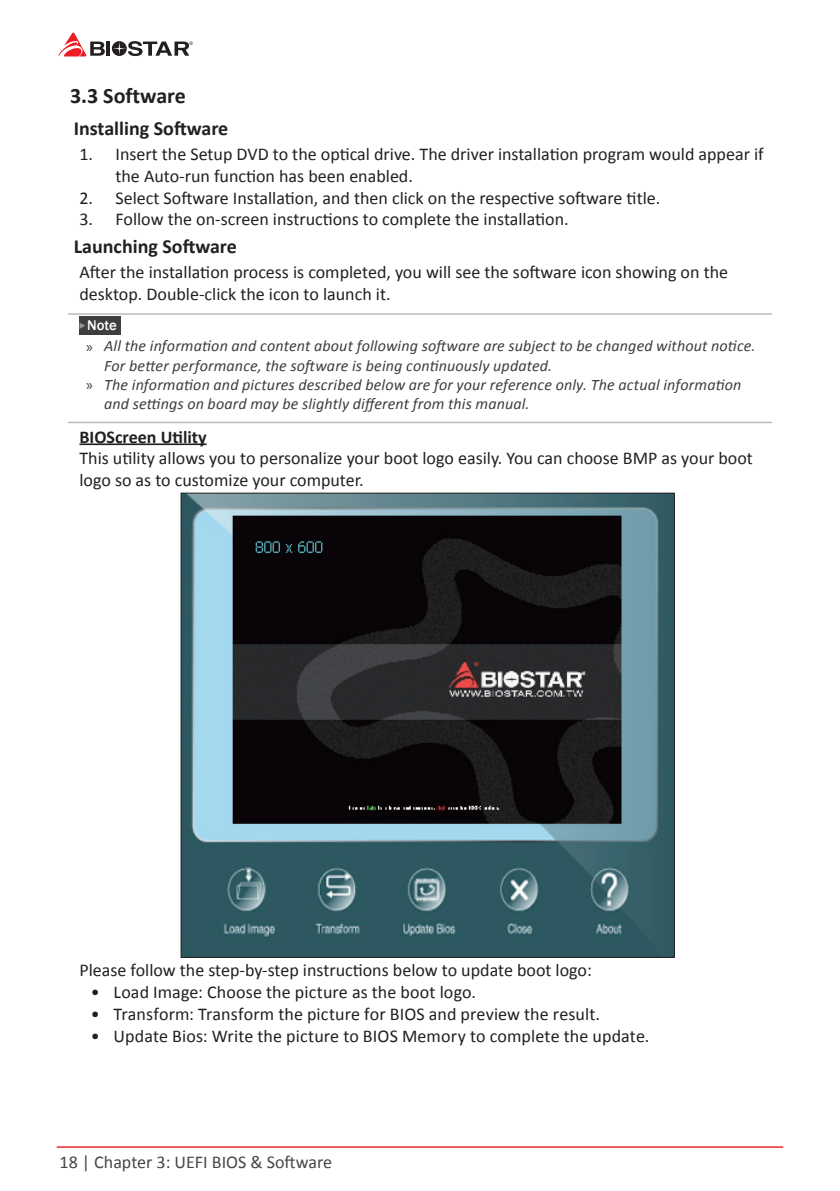
<style>
.page{position:relative;width:840px;height:1191px;background:#fff}
.page>*{position:absolute;margin:0;border:0;box-sizing:border-box;transform-origin:0 0}
.t1{font:700 22px "Calibri";color:#231f20}
.t2{font:700 20px "Calibri";color:#231f20}
.t3{font:18px/21.6px "Calibri";color:#231f20}
.t4{font:18px "Calibri";color:#464748}
.t5{font:700 18px "Calibri";color:#231f20}
.t6{font:italic 16px "Calibri";letter-spacing:.01em;color:#3e3e3f}
.t7{font:500 14.4px "Franklin Gothic";color:#fff}
.s1{font-family:"Myriad Pro";font-style:normal}
</style>
<div class="page">
<hr style="left:57px;top:1146px;width:725px;height:1px;background:#ee1d23">
<svg style="left:58px;top:32px;width:47px;height:24px"></svg>
<hr style="left:106px;top:42px;width:4px;height:14px;background:#231f20">
<svg style="left:112px;top:41px;width:81px;height:15px"></svg>
<hr style="left:68px;top:313px;width:703px;height:2px;background:#b7b8ba">
<hr style="left:68px;top:422px;width:703px;height:1px;background:#b7b8ba">
<hr style="left:79px;top:443px;width:127px;height:2px;background:#231f20">
<div style="left:79px;top:317px;width:42px;height:18px;background:#3e3e3f"></div>
<svg style="left:79px;top:322px;width:6px;height:7px"></svg>
<img style="left:183px;top:495px;width:489px;height:460px">
<p class="t1" style="left:70px;top:82px;width:117px">3.3 Software</p>
<p class="t2" style="left:74px;top:116px;width:156px">Installing Software</p>
<p class="t3" style="left:115px;top:144px;width:649px;text-indent:-36px">1. Insert the Setup DVD to the optical drive. The driver installation program would appear if the Auto-run function has been enabled.</p>
<p class="t3" style="left:79px;top:187px;width:582px">2. Select Software Installation, and then click on the respective software title.</p>
<p class="t3" style="left:79px;top:208px;width:490px">3. Follow the on-screen instructions to complete the installation.</p>
<p class="t2" style="left:74px;top:233px;width:164px">Launching Software</p>
<p class="t3" style="left:79px;top:261px;width:649px">After the installation process is completed, you will see the software icon showing on the desktop. Double-click the icon to launch it.</p>
<p class="t7" style="left:87px;top:316px;width:31px">Note</p>
<p class="t6" style="left:86px;top:335px;width:670px"><span class="s1">»</span> All the information and content about following software are subject to be changed without notice.</p>
<p class="t6" style="left:104px;top:354px;width:449px">For better performance, the software is being continuously updated.</p>
<p class="t6" style="left:86px;top:373px;width:656px"><span class="s1">»</span> The information and pictures described below are for your reference only. The actual information</p>
<p class="t6" style="left:104px;top:393px;width:427px">and settings on board may be slightly different from this manual.</p>
<p class="t5" style="left:79px;top:425px;width:129px">BIOScreen Utility</p>
<p class="t3" style="left:79px;top:447px;width:674px">This utility allows you to personalize your boot logo easily. You can choose BMP as your boot logo so as to customize your computer.</p>
<p class="t3" style="left:79px;top:959px;width:513px">Please follow the step-by-step instructions below to update boot logo:</p>
<p class="t3" style="left:91px;top:980px;width:386px">• Load Image: Choose the picture as the boot logo.</p>
<p class="t3" style="left:91px;top:1002px;width:510px">• Transform: Transform the picture for BIOS and preview the result.</p>
<p class="t3" style="left:91px;top:1024px;width:560px">• Update Bios: Write the picture to BIOS Memory to complete the update.</p>
<p class="t4" style="left:60px;top:1150px;width:274px">18 | Chapter 3: UEFI BIOS &amp; Software</p>
</div>
